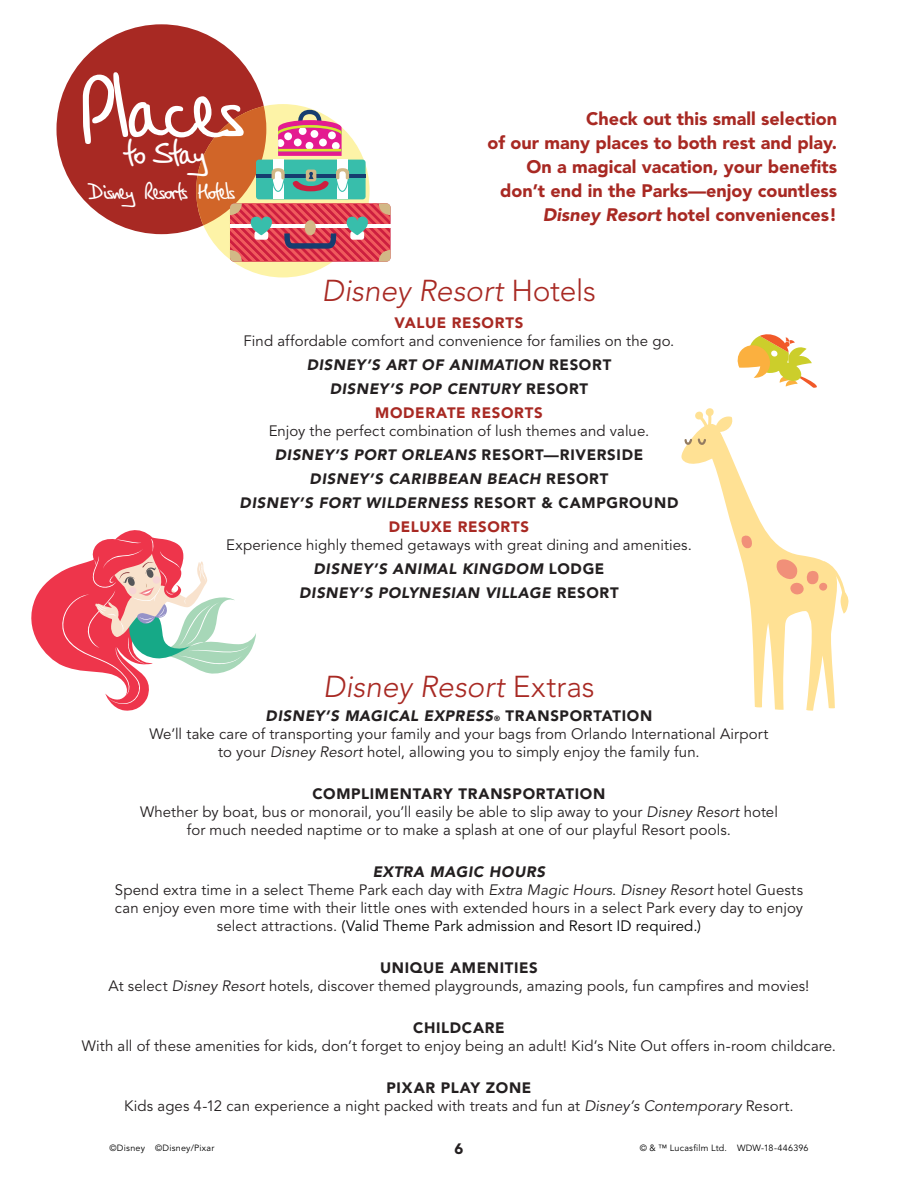
<style>
.page{position:relative;width:918px;height:1188px;background:#fff}
.page>*{position:absolute;margin:0;border:0;box-sizing:border-box;transform-origin:0 0}
.t1{font:91.5px "PT Script Breeze";letter-spacing:-.01em;color:#fff}
.t2{font:36px "PT Script Breeze";letter-spacing:-.01em;color:#fff}
.t3{font:italic 300 30px "Avenir LT Std";color:#a82923}
.t4{font:24px "PT Script Breeze";letter-spacing:-.04em;color:#fff}
.t5{font:900 18px/24px "Avenir LT Std";color:#a82923;text-align:right}
.t6{font:15px/18px "Avenir LT Std";letter-spacing:.005em;color:#231f20;text-align:center}
.t7{font:italic 900 15px/24px "Avenir LT Std";letter-spacing:.045em;color:#231f20;text-align:center}
.t8{font:900 15px "Avenir LT Std";letter-spacing:.045em;color:#a82923}
.t9{font:900 15px "Avenir LT Std";letter-spacing:.045em;color:#231f20}
.t10{font:9px "Avenir LT Std";letter-spacing:.025em;color:#000}
.s1{font-style:italic}
.s2{font-style:normal}
.s3{font-weight:900;font-style:italic}
.s4{font-weight:900}
.s5{font-weight:900;color:#a82923}
.s6{font-weight:400;font-style:normal}
.s7{font-style:normal;color:#a82923}
.s8{font-weight:900;font-size:7.5px}
.s9{color:#000}
</style>
<div class="page">
<div style="left:56px;top:24px;width:210px;height:210px;background:#a82923;border-radius:50%"></div>
<div style="left:196px;top:104px;width:174px;height:173px;background:#fdf3a7;border-radius:50%"></div>
<svg style="left:196px;top:106px;width:195px;height:156px"></svg>
<svg style="left:681px;top:408px;width:168px;height:303px"></svg>
<svg style="left:31px;top:530px;width:225px;height:181px"></svg>
<svg style="left:737px;top:334px;width:80px;height:54px"></svg>
<h1 class="t1" style="left:79px;top:52px;width:166px">Places</h1>
<h2 class="t2" style="left:126px;top:131px;width:82px">to Stay</h2>
<h3 class="t4" style="left:89px;top:177px;width:148px">Disney Resorts Hotels</h3>
<p class="t5" style="left:487px;top:106px;width:351px">Check out this small selection<br>of our many places to both rest and play.<br>On a magical vacation, your benefits don’t end in the Parks—enjoy countless <span class="s1">Disney Resort</span> hotel conveniences!</p>
<h3 class="t3" style="left:322px;top:273px;width:276px">Disney Resort <span class="s2">Hotels</span></h3>
<p class="t8" style="left:395px;top:314px;width:130px">VALUE RESORTS</p>
<p class="t6" style="left:244px;top:329px;width:432px;line-height:24px">Find affordable comfort and convenience for families on the go.<br><span class="s3">DISNEY’S ART OF ANIMATION</span> <span class="s4">RESORT<br></span><span class="s3">DISNEY’S POP CENTURY</span> <span class="s4">RESORT<br></span><span class="s5">MODERATE RESORTS</span></p>
<p class="t7" style="left:240px;top:419px;width:440px"><span class="s6">Enjoy the perfect combination of lush themes and value.<br></span>DISNEY’S PORT ORLEANS <span class="s2">RESORT—RIVERSIDE </span>DISNEY’S CARIBBEAN BEACH <span class="s2">RESORT<br></span>DISNEY’S FORT WILDERNESS <span class="s2">RESORT &amp; CAMPGROUND </span><span class="s7">DELUXE RESORTS</span></p>
<p class="t6" style="left:226px;top:533px;width:467px;line-height:24px">Experience highly themed getaways with great dining and amenities.<br><span class="s3">DISNEY’S ANIMAL KINGDOM</span> <span class="s4">LODGE<br></span><span class="s3">DISNEY’S POLYNESIAN VILLAGE</span> <span class="s4">RESORT</span></p>
<h3 class="t3" style="left:323px;top:669px;width:273px">Disney Resort <span class="s2">Extras</span></h3>
<p class="t6" style="left:149px;top:707px;width:621px"><span class="s3">DISNEY’S MAGICAL EXPRESS</span><span class="s8">®</span> <span class="s4">TRANSPORTATION<br></span>We’ll take care of transporting your family and your bags from Orlando International Airport to your <span class="s1">Disney Resort</span> hotel, allowing you to simply enjoy the family fun.</p>
<p class="t6" style="left:140px;top:785px;width:639px"><span class="s4">COMPLIMENTARY TRANSPORTATION<br></span>Whether by boat, bus or monorail, you’ll easily be able to slip away to your <span class="s1">Disney Resort</span> hotel for much needed naptime or to make a splash at one of our playful Resort pools.</p>
<p class="t6" style="left:115px;top:863px;width:690px"><span class="s3">EXTRA MAGIC HOURS<br></span>Spend extra time in a select Theme Park each day with <span class="s1">Extra Magic Hours</span>. <span class="s1">Disney Resort</span> hotel Guests can enjoy even more time with their little ones with extended hours in a select Park every day to enjoy select attractions. <span class="s9">(Valid Theme Park admission and Resort ID required.)</span></p>
<p class="t6" style="left:108px;top:959px;width:703px"><span class="s4">UNIQUE AMENITIES<br></span>At select <span class="s1">Disney Resort</span> hotels, discover themed playgrounds, amazing pools, fun campfires and movies!</p>
<p class="t9" style="left:413px;top:1019px;width:93px">CHILDCARE</p>
<p class="t6" style="left:82px;top:1037px;width:756px">With all of these amenities for kids, don’t forget to enjoy being an adult! Kid’s Nite Out offers in-room childcare.</p>
<p class="t6" style="left:124px;top:1079px;width:671px"><span class="s4">PIXAR PLAY ZONE<br></span>Kids ages 4-12 can experience a night packed with treats and fun at <span class="s1">Disney’s Contemporary</span> Resort.</p>
<p class="t10" style="left:109px;top:1142px;width:106px">©Disney ©Disney/Pixar</p>
<p class="t10" style="left:640px;top:1142px;width:170px">© &amp; ™ Lucasfilm Ltd. WDW-18-446396</p>
<p class="t9" style="left:455px;top:1140px;width:10px">6</p>
</div>
